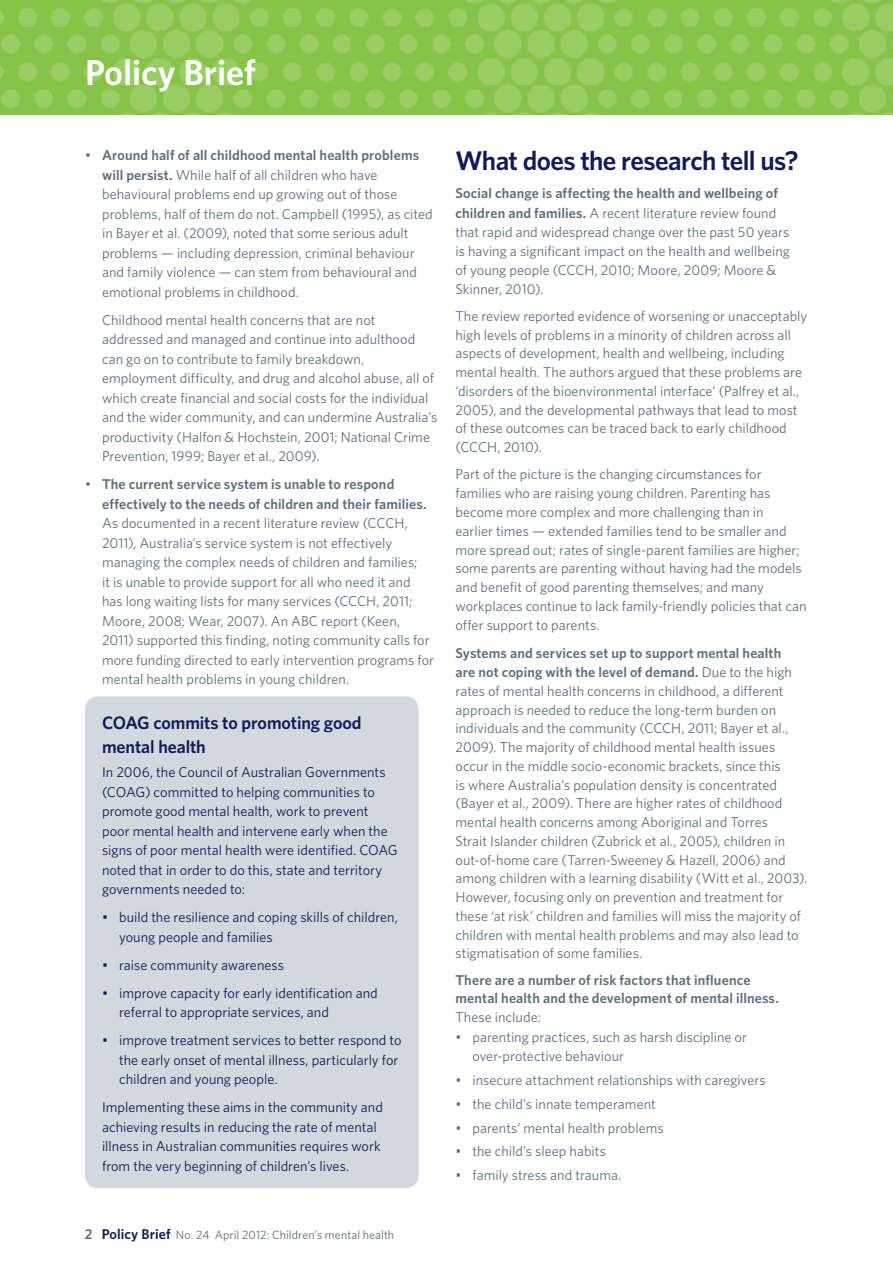
<style>
.page{position:relative;width:893px;height:1263px;background:#fff}
.page>*{position:absolute;margin:0;border:0;box-sizing:border-box;transform-origin:0 0}
.t1{font:600 36px "Whitney";color:#fff}
.t2{font:600 27px "Whitney";letter-spacing:-.02em;color:#111b57}
.t3{font:600 18px/24px "Whitney";letter-spacing:-.01em;color:#111b57}
.t4{font:14.25px/18.8px "Whitney";color:#5c6f7c}
.t5{font:14.25px/19.5px "Whitney";color:#111b57}
.t6{font:600 14.25px/19.5px "Whitney";letter-spacing:.01em;color:#5c6f7c}
.t7{font:12px "Whitney";letter-spacing:.005em;color:#5c6f7c}
.s1{font-weight:600}
.s2{font-weight:400}
.s3{font-weight:600;font-size:14.25px}
.s4{font-weight:600;font-size:14.25px;color:#111b57}
</style>
<div class="page">
<img style="left:0;top:0;width:893px;height:115px">
<div style="left:85px;top:696px;width:333px;height:492px;background:#d2d9de;border-radius:13px"></div>
<h1 class="t1" style="left:85px;top:50px;width:172px">Policy Brief</h1>
<p class="t4" style="left:102px;top:145px;width:332px;line-height:19.5px;text-indent:-17px">• <span class="s1">Around half of all childhood mental health problems will persist.</span> While half of all children who have behavioural problems end up growing out of those problems, half of them do not. Campbell (1995), as cited in Bayer et al. (2009), noted that some serious adult problems — including depression, criminal behaviour and family violence — can stem from behavioural and emotional problems in childhood.</p>
<p class="t4" style="left:102px;top:310px;width:337px;line-height:19.5px">Childhood mental health concerns that are not addressed and managed and continue into adulthood can go on to contribute to family breakdown, employment difficulty, and drug and alcohol abuse, all of which create financial and social costs for the individual and the wider community, and can undermine Australia’s productivity (Halfon &amp; Hochstein, 2001; National Crime Prevention, 1999; Bayer et al., 2009).</p>
<p class="t6" style="left:102px;top:474px;width:326px;text-indent:-17px"><span class="s2">•</span> The current service system is unable to respond effectively to the needs of children and their families.</p>
<p class="t4" style="left:102px;top:513px;width:334px;line-height:19.5px">As documented in a recent literature review (CCCH, 2011), Australia’s service system is not effectively managing the complex needs of children and families;<br>it is unable to provide support for all who need it and has long waiting lists for many services (CCCH, 2011; Moore, 2008; Wear, 2007). An ABC report (Keen, 2011) supported this finding, noting community calls for more funding directed to early intervention programs for mental health problems in young children.</p>
<p class="t3" style="left:102px;top:711px;width:261px">COAG commits to promoting good mental health</p>
<p class="t5" style="left:102px;top:762px;width:297px">In 2006, the Council of Australian Governments (COAG) committed to helping communities to promote good mental health, work to prevent poor mental health and intervene early when the signs of poor mental health were identified. COAG noted that in order to do this, state and territory governments needed to:</p>
<p class="t5" style="left:119px;top:907px;width:280px;text-indent:-17px">• build the resilience and coping skills of children, young people and families</p>
<p class="t5" style="left:102px;top:955px;width:184px">• raise community awareness</p>
<p class="t5" style="left:119px;top:983px;width:260px;text-indent:-17px">• improve capacity for early identification and referral to appropriate services, and</p>
<p class="t5" style="left:119px;top:1030px;width:284px;text-indent:-17px">• improve treatment services to better respond to the early onset of mental illness, particularly for children and young people.</p>
<p class="t5" style="left:102px;top:1097px;width:282px">Implementing these aims in the community and achieving results in reducing the rate of mental illness in Australian communities requires work from the very beginning of children’s lives.</p>
<p class="t7" style="left:85px;top:1227px;width:311px"><span class="s3">2</span> <span class="s4">Policy Brief</span> No. 24 April 2012: Children’s mental health</p>
<h2 class="t2" style="left:455px;top:144px;width:345px">What does the research tell us?</h2>
<p class="t4" style="left:455px;top:184px;width:336px"><span class="s1">Social change is affecting the health and wellbeing of children and families.</span> A recent literature review found that rapid and widespread change over the past 50 years is having a significant impact on the health and wellbeing of young people (CCCH, 2010; Moore, 2009; Moore &amp; Skinner, 2010).</p>
<p class="t4" style="left:455px;top:306px;width:353px">The review reported evidence of worsening or unacceptably high levels of problems in a minority of children across all aspects of development, health and wellbeing, including mental health. The authors argued that these problems are ‘disorders of the bioenvironmental interface’ (Palfrey et al., 2005), and the developmental pathways that lead to most of these outcomes can be traced back to early childhood (CCCH, 2010).</p>
<p class="t4" style="left:455px;top:465px;width:353px">Part of the picture is the changing circumstances for families who are raising young children. Parenting has become more complex and more challenging than in<br>earlier times — extended families tend to be smaller and more spread out; rates of single-parent families are higher; some parents are parenting without having had the models and benefit of good parenting themselves; and many workplaces continue to lack family-friendly policies that can offer support to parents.</p>
<p class="t4" style="left:455px;top:643px;width:353px"><span class="s1">Systems and services set up to support mental health<br>are not coping with the level of demand.</span> Due to the high rates of mental health concerns in childhood, a different approach is needed to reduce the long-term burden on individuals and the community (CCCH, 2011; Bayer et al., 2009). The majority of childhood mental health issues occur in the middle socio-economic brackets, since this<br>is where Australia’s population density is concentrated (Bayer et al., 2009). There are higher rates of childhood mental health concerns among Aboriginal and Torres<br>Strait Islander children (Zubrick et al., 2005), children in out-of-home care (Tarren-Sweeney &amp; Hazell, 2006) and among children with a learning disability (Witt et al., 2003).<br>However, focusing only on prevention and treatment for these ‘at risk’ children and families will miss the majority of children with mental health problems and may also lead to stigmatisation of some families.</p>
<p class="t6" style="left:455px;top:971px;width:325px;line-height:18px">There are a number of risk factors that influence mental health and the development of mental illness.</p>
<p class="t4" style="left:455px;top:1008px;width:87px">These include:</p>
<p class="t4" style="left:472px;top:1027px;width:276px;line-height:19.5px;text-indent:-17px">• parenting practices, such as harsh discipline or over-protective behaviour</p>
<p class="t4" style="left:455px;top:1070px;width:312px">• insecure attachment relationships with caregivers</p>
<p class="t4" style="left:455px;top:1094px;width:202px">• the child’s innate temperament</p>
<p class="t4" style="left:455px;top:1118px;width:210px">• parents’ mental health problems</p>
<p class="t4" style="left:455px;top:1142px;width:152px">• the child’s sleep habits</p>
<p class="t4" style="left:455px;top:1165px;width:167px">• family stress and trauma.</p>
</div>
